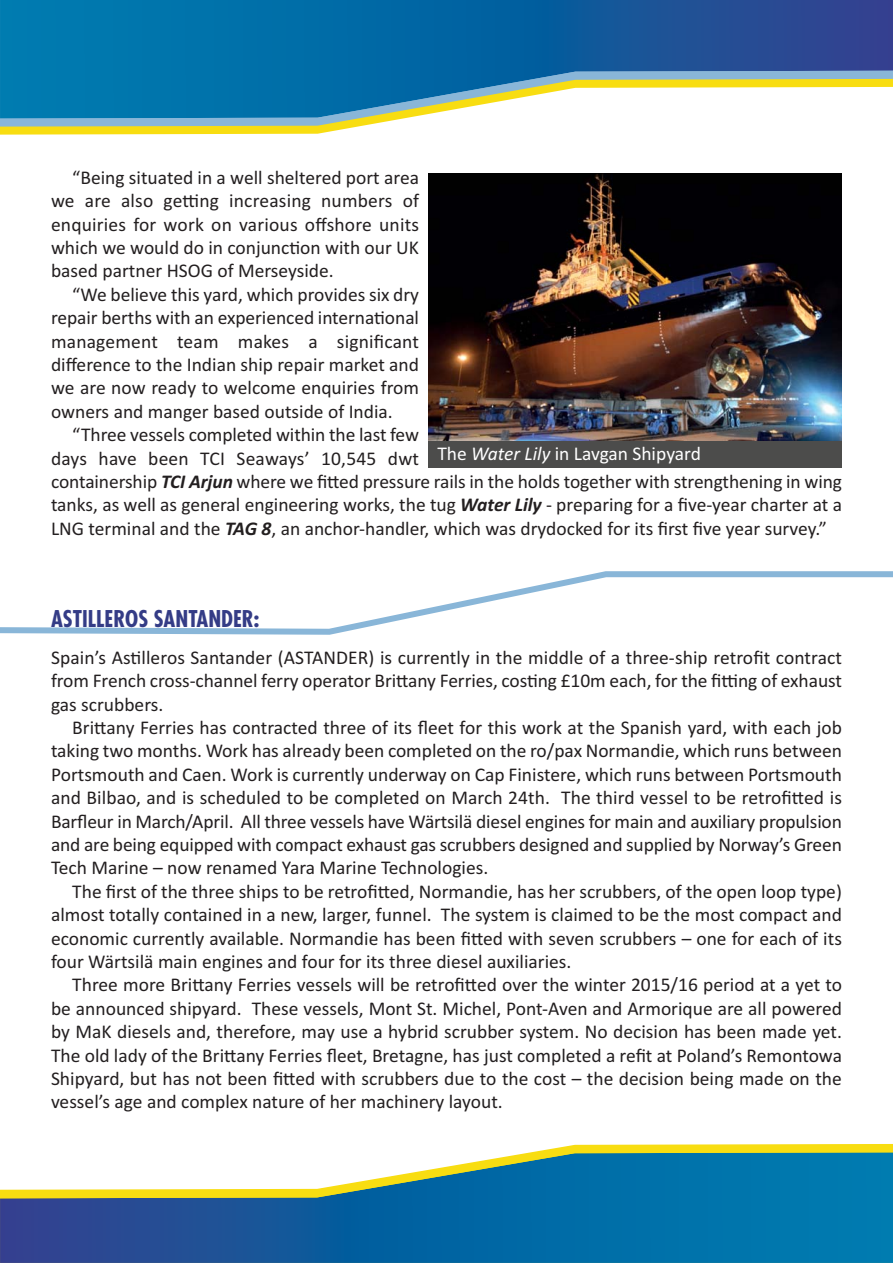
<style>
.page{position:relative;width:893px;height:1263px;background:#fff}
.page>*{position:absolute;margin:0;border:0;box-sizing:border-box;transform-origin:0 0}
.t1{font:700 condensed 22.5px "Futura";color:#343c86}
.t2{font:19.5px/23.4px "Calibri";color:#231f20;text-align:justify}
.t3{font:19.5px "Calibri";color:#fff}
.s1{font-weight:700;font-style:italic}
.s2{font-style:italic}
</style>
<div class="page">
<svg style="left:533px;top:1144px;width:360px;height:8px;background:#f8e02a"></svg>
<svg style="left:0;top:1152px;width:893px;height:111px"></svg>
<svg style="left:0;top:127px;width:355px;height:8px;background:#f9e235"></svg>
<svg style="left:0;top:119px;width:400px;height:8px;background:#a5c1b2"></svg>
<svg style="left:0;top:0;width:893px;height:119px;background:#3680aa"></svg>
<img style="left:428px;top:173px;width:414px;height:268px">
<div style="left:428px;top:441px;width:414px;height:27px;background:#4c4c4b"></div>
<svg style="left:0;top:571px;width:893px;height:64px"></svg>
<p class="t2" style="left:51px;top:167px;width:370px;text-indent:21px">“Being situated in a well sheltered port area we are also getting increasing numbers of enquiries for work on various offshore units which we would do in conjunction with our UK based partner HSOG of Merseyside.</p>
<p class="t2" style="left:51px;top:284px;width:370px;text-indent:21px">“We believe this yard, which provides six dry repair berths with an experienced international management team makes a significant difference to the Indian ship repair market and we are now ready to welcome enquiries from owners and manger based outside of India.</p>
<p class="t2" style="left:51px;top:425px;width:792px;text-align:left;text-indent:21px">“Three vessels completed within the last few<br>days have been TCI Seaways’ 10,545 dwt<br>containership <span class="s1">TCI Arjun</span> where we fitted pressure rails in the holds together with strengthening in wing tanks, as well as general engineering works, the tug <span class="s1">Water Lily</span> - preparing for a five-year charter at a LNG terminal and the <span class="s1">TAG 8</span>, an anchor-handler, which was drydocked for its first five year survey.”</p>
<p class="t3" style="left:437px;top:446px;width:265px">The <span class="s2">Water Lily</span> in Lavgan Shipyard</p>
<p class="t1" style="left:51px;top:608px;width:210px">ASTILLEROS SANTANDER:</p>
<p class="t2" style="left:51px;top:647px;width:792px">Spain’s Astilleros Santander (ASTANDER) is currently in the middle of a three-ship retrofit contract from French cross-channel ferry operator Brittany Ferries, costing £10m each, for the fitting of exhaust gas scrubbers.</p>
<p class="t2" style="left:51px;top:717px;width:792px;text-indent:21px">Brittany Ferries has contracted three of its fleet for this work at the Spanish yard, with each job taking two months. Work has already been completed on the ro/pax Normandie, which runs between Portsmouth and Caen. Work is currently underway on Cap Finistere, which runs between Portsmouth and Bilbao, and is scheduled to be completed on March 24th. The third vessel to be retrofitted is Barfleur in March/April. All three vessels have Wärtsilä diesel engines for main and auxiliary propulsion and are being equipped with compact exhaust gas scrubbers designed and supplied by Norway’s Green Tech Marine – now renamed Yara Marine Technologies.</p>
<p class="t2" style="left:51px;top:881px;width:792px;text-indent:21px">The first of the three ships to be retrofitted, Normandie, has her scrubbers, of the open loop type) almost totally contained in a new, larger, funnel. The system is claimed to be the most compact and economic currently available. Normandie has been fitted with seven scrubbers – one for each of its four Wärtsilä main engines and four for its three diesel auxiliaries.</p>
<p class="t2" style="left:51px;top:975px;width:793px;text-indent:21px">Three more Brittany Ferries vessels will be retrofitted over the winter 2015/16 period at a yet to be announced shipyard. These vessels, Mont St. Michel, Pont-Aven and Armorique are all powered by MaK diesels and, therefore, may use a hybrid scrubber system. No decision has been made yet.<br>The old lady of the Brittany Ferries fleet, Bretagne, has just completed a refit at Poland’s Remontowa Shipyard, but has not been fitted with scrubbers due to the cost – the decision being made on the vessel’s age and complex nature of her machinery layout.</p>
</div>
